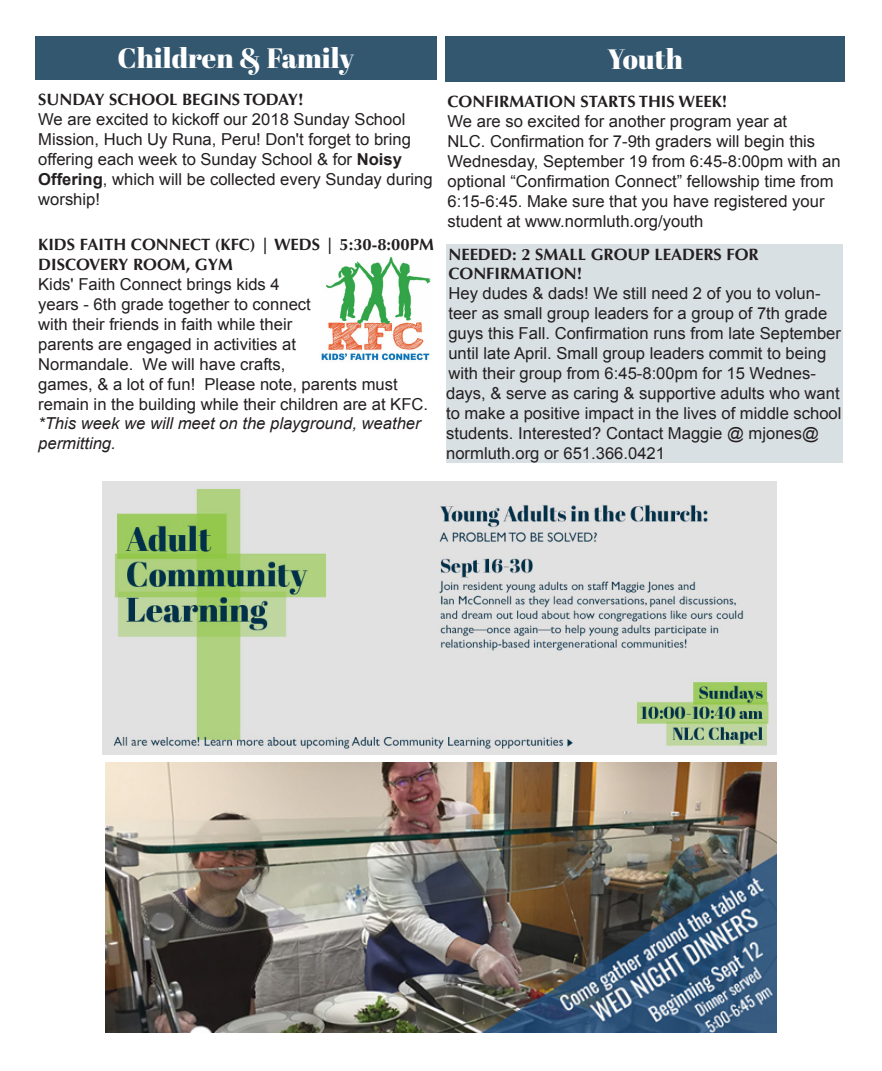
<style>
.page{position:relative;width:882px;height:1071px;background:#fff}
.page>*{position:absolute;margin:0;border:0;box-sizing:border-box;transform-origin:0 0}
.t1{font:28px "Abril Fatface";color:#fff}
.t2{font:16.45px/19.9px "Arial";color:#231f20}
.t3{font:700 16.45px/19.9px "Optima LT Std";color:#231f20}
.s1{font-weight:700}
.s2{font-style:italic}
</style>
<div class="page">
<div style="left:446px;top:37px;width:399px;height:45px;background:#33576f"></div>
<img style="left:102px;top:482px;width:674px;height:273px">
<img style="left:106px;top:763px;width:670px;height:270px">
<div style="left:35px;top:37px;width:402px;height:43px;background:#33576f"></div>
<div style="left:446px;top:244px;width:397px;height:218px;background:#d9e0e4"></div>
<img style="left:321px;top:256px;width:110px;height:105px">
<h1 class="t1" style="left:117px;top:38px;width:238px">Children &amp; Family</h1>
<p class="t3" style="left:38px;top:90px;width:267px">SUNDAY SCHOOL BEGINS TODAY!</p>
<p class="t2" style="left:38px;top:109px;width:396px">We are excited to kickoff our 2018 Sunday School Mission, Huch Uy Runa, Peru! Don't forget to bring offering each week to Sunday School &amp; for <span class="s1">Noisy Offering</span>, which will be collected every Sunday during worship!</p>
<p class="t3" style="left:38px;top:235px;width:397px">KIDS FAITH CONNECT (KFC) | WEDS | 5:30-8:00PM<br>DISCOVERY ROOM, GYM</p>
<p class="t2" style="left:38px;top:274px;width:391px">Kids' Faith Connect brings kids 4<br>years - 6th grade together to connect<br>with their friends in faith while their<br>parents are engaged in activities at<br>Normandale. We will have crafts,<br>games, &amp; a lot of fun! Please note, parents must remain in the building while their children are at KFC. <span class="s2">*This week we will meet on the playground, weather permitting.</span></p>
<h1 class="t1" style="left:607px;top:39px;width:77px">Youth</h1>
<p class="t3" style="left:448px;top:92px;width:281px">CONFIRMATION STARTS THIS WEEK!</p>
<p class="t2" style="left:448px;top:111px;width:395px">We are so excited for another program year at<br>NLC. Confirmation for 7-9th graders will begin this Wednesday, September 19 from 6:45-8:00pm with an optional “Confirmation Connect” fellowship time from 6:15-6:45. Make sure that you have registered your student at www.normluth.org/youth</p>
<p class="t3" style="left:448px;top:244px;width:312px">NEEDED: 2 SMALL GROUP LEADERS FOR</p>
<p class="t3" style="left:448px;top:264px;width:135px">CONFIRMATION!</p>
<p class="t2" style="left:446px;top:284px;width:397px">Hey dudes &amp; dads! We still need 2 of you to volun&shy;teer as small group leaders for a group of 7th grade guys this Fall. Confirmation runs from late September until late April. Small group leaders commit to being with their group from 6:45-8:00pm for 15 Wednes&shy;days, &amp; serve as caring &amp; supportive adults who want to make a positive impact in the lives of middle school students. Interested? Contact Maggie @ mjones@ normluth.org or 651.366.0421</p>
</div>
